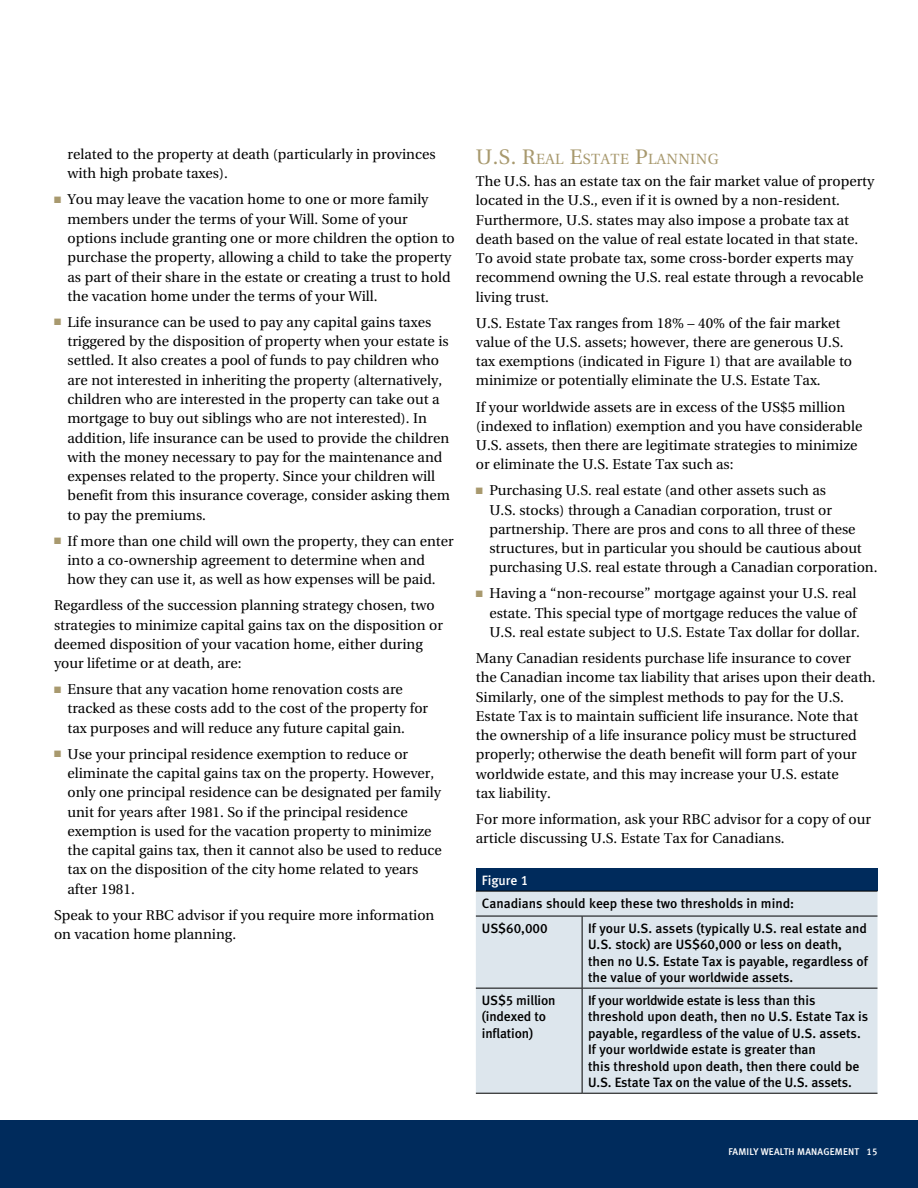
<style>
.page{position:relative;width:918px;height:1188px;background:#fff}
.page>*{position:absolute;margin:0;border:0;box-sizing:border-box;transform-origin:0 0}
.t1{font:14.7px "Utopia";letter-spacing:.03em;color:#a8996e}
.t2{font:14.25px/19.4px "Utopia";color:#000}
.t3{font:13.5px/16.5px "Meta Medium LF";color:#000}
.t4{font:13.5px "Meta Medium LF";color:#fff}
.t5{font:9.75px "Meta Medium LF";letter-spacing:.02em;color:#fff}
.s1{color:#a8996e}
.s2{font-size:21px}
</style>
<div class="page">
<div style="left:0;top:1120px;width:918px;height:68px;background:#002b5c"></div>
<div style="left:476px;top:869px;width:402px;height:22px;background:#002b5c"></div>
<div style="left:476px;top:891px;width:402px;height:202px;background:#dde6ed"></div>
<hr style="left:476px;top:891px;width:106px;height:1px;background:#000">
<hr style="left:582px;top:891px;width:295px;height:1px;background:#000">
<hr style="left:476px;top:916px;width:106px;height:1px;background:#000">
<hr style="left:582px;top:916px;width:295px;height:1px;background:#000">
<hr style="left:582px;top:916px;width:1px;height:72px;background:#000">
<hr style="left:476px;top:988px;width:106px;height:1px;background:#000">
<hr style="left:582px;top:988px;width:295px;height:1px;background:#000">
<hr style="left:582px;top:989px;width:1px;height:104px;background:#000">
<hr style="left:476px;top:1093px;width:106px;height:1px;background:#000">
<hr style="left:582px;top:1093px;width:295px;height:1px;background:#000">
<p class="t2" style="left:68px;top:145px;width:370px">related to the property at death (particularly in provinces with high probate taxes).</p>
<p class="t2" style="left:68px;top:190px;width:389px;text-indent:-13px"><span class="s1">■</span> You may leave the vacation home to one or more family members under the terms of your Will. Some of your options include granting one or more children the option to purchase the property, allowing a child to take the property as part of their share in the estate or creating a trust to hold the vacation home under the terms of your Will.</p>
<p class="t2" style="left:68px;top:313px;width:384px;text-indent:-13px"><span class="s1">■</span> Life insurance can be used to pay any capital gains taxes triggered by the disposition of property when your estate is settled. It also creates a pool of funds to pay children who are not interested in inheriting the property (alternatively, children who are interested in the property can take out a mortgage to buy out siblings who are not interested). In addition, life insurance can be used to provide the children with the money necessary to pay for the maintenance and expenses related to the property. Since your children will benefit from this insurance coverage, consider asking them to pay the premiums.</p>
<p class="t2" style="left:68px;top:531px;width:388px;text-indent:-13px"><span class="s1">■</span> If more than one child will own the property, they can enter into a co-ownership agreement to determine when and how they can use it, as well as how expenses will be paid.</p>
<p class="t2" style="left:54px;top:596px;width:390px">Regardless of the succession planning strategy chosen, two strategies to minimize capital gains tax on the disposition or deemed disposition of your vacation home, either during your lifetime or at death, are:</p>
<p class="t2" style="left:68px;top:680px;width:362px;text-indent:-13px"><span class="s1">■</span> Ensure that any vacation home renovation costs are tracked as these costs add to the cost of the property for tax purposes and will reduce any future capital gain.</p>
<p class="t2" style="left:68px;top:744px;width:376px;text-indent:-13px"><span class="s1">■</span> Use your principal residence exemption to reduce or eliminate the capital gains tax on the property. However, only one principal residence can be designated per family unit for years after 1981. So if the principal residence exemption is used for the vacation property to minimize the capital gains tax, then it cannot also be used to reduce tax on the disposition of the city home related to years after 1981.</p>
<p class="t2" style="left:54px;top:905px;width:382px">Speak to your RBC advisor if you require more information on vacation home planning.</p>
<p class="t1" style="left:476px;top:151px;width:244px"><span class="s2">U.S. R</span>EAL <span class="s2">E</span>STATE <span class="s2">P</span>LANNING</p>
<p class="t2" style="left:476px;top:172px;width:400px">The U.S. has an estate tax on the fair market value of property located in the U.S., even if it is owned by a non-resident.<br>Furthermore, U.S. states may also impose a probate tax at death based on the value of real estate located in that state.<br>To avoid state probate tax, some cross-border experts may recommend owning the U.S. real estate through a revocable living trust.</p>
<p class="t2" style="left:476px;top:313px;width:378px">U.S. Estate Tax ranges from 18% – 40% of the fair market value of the U.S. assets; however, there are generous U.S. tax exemptions (indicated in Figure 1) that are available to minimize or potentially eliminate the U.S. Estate Tax.</p>
<p class="t2" style="left:476px;top:397px;width:388px">If your worldwide assets are in excess of the US$5 million (indexed to inflation) exemption and you have considerable U.S. assets, then there are legitimate strategies to minimize or eliminate the U.S. Estate Tax such as:</p>
<p class="t2" style="left:489px;top:481px;width:390px;text-indent:-13px"><span class="s1">■</span> Purchasing U.S. real estate (and other assets such as<br>U.S. stocks) through a Canadian corporation, trust or partnership. There are pros and cons to all three of these structures, but in particular you should be cautious about purchasing U.S. real estate through a Canadian corporation.</p>
<p class="t2" style="left:489px;top:584px;width:372px;text-indent:-13px"><span class="s1">■</span> Having a “non-recourse” mortgage against your U.S. real estate. This special type of mortgage reduces the value of<br>U.S. real estate subject to U.S. Estate Tax dollar for dollar.</p>
<p class="t2" style="left:476px;top:649px;width:401px">Many Canadian residents purchase life insurance to cover<br>the Canadian income tax liability that arises upon their death.<br>Similarly, one of the simplest methods to pay for the U.S.<br>Estate Tax is to maintain sufficient life insurance. Note that the ownership of a life insurance policy must be structured properly; otherwise the death benefit will form part of your worldwide estate, and this may increase your U.S. estate<br>tax liability.</p>
<p class="t2" style="left:476px;top:810px;width:397px">For more information, ask your RBC advisor for a copy of our article discussing U.S. Estate Tax for Canadians.</p>
<p class="t4" style="left:482px;top:873px;width:48px">Figure 1</p>
<p class="t3" style="left:482px;top:890px;width:314px;line-height:24.9px">Canadians should keep these two thresholds in mind:<br>US$60,000</p>
<p class="t3" style="left:588px;top:920px;width:281px">If your U.S. assets (typically U.S. real estate and U.S. stock) are US$60,000 or less on death, then no U.S. Estate Tax is payable, regardless of the value of your worldwide assets.</p>
<p class="t3" style="left:482px;top:992px;width:75px">US$5 million (indexed to inflation)</p>
<p class="t3" style="left:588px;top:992px;width:282px">If your worldwide estate is less than this threshold upon death, then no U.S. Estate Tax is payable, regardless of the value of U.S. assets.<br>If your worldwide estate is greater than<br>this threshold upon death, then there could be U.S. Estate Tax on the value of the U.S. assets.</p>
<p class="t5" style="left:728px;top:1146px;width:151px">FAMILY WEALTH MANAGEMENT 15</p>
</div>
